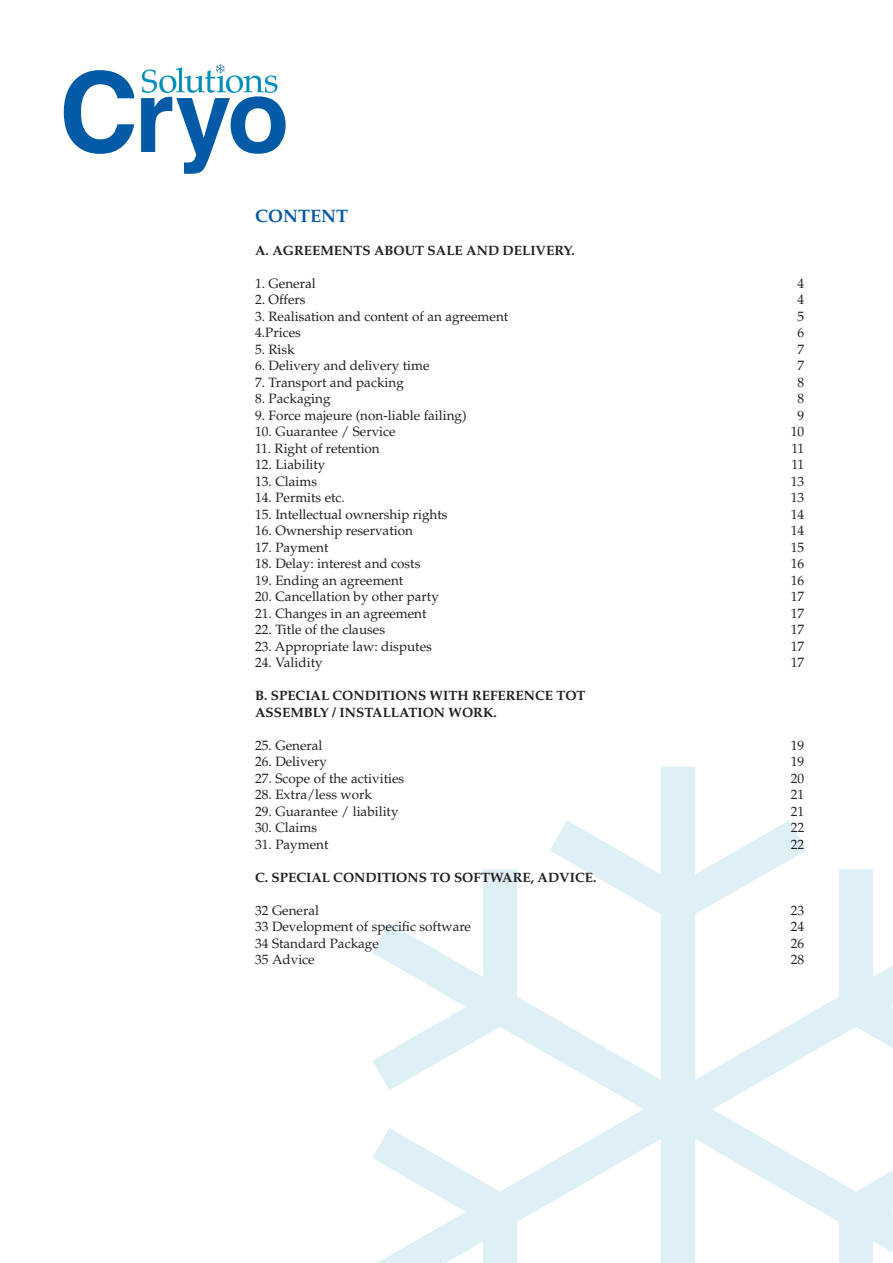
<style>
.page{position:relative;width:893px;height:1263px;background:#fff}
.page>*{position:absolute;margin:0;border:0;box-sizing:border-box;transform-origin:0 0}
.t1{font:700 18px "Palatino";color:#035aa6}
.t2{font:13.5px "Palatino";color:#231f20}
.t3{font:700 13.5px/16.5px "Palatino";color:#231f20}
</style>
<div class="page">
<svg style="left:372px;top:766px;width:521px;height:497px"></svg>
<svg style="left:64px;top:70px;width:70px;height:84px"></svg>
<svg style="left:141px;top:64px;width:145px;height:110px"></svg>
<h1 class="t1" style="left:255px;top:205px;width:94px">CONTENT</h1>
<p class="t3" style="left:255px;top:242px;width:321px">A. AGREEMENTS ABOUT SALE AND DELIVERY.</p>
<p class="t2" style="left:255px;top:275px;width:62px">1. General</p>
<p class="t2" style="left:797px;top:275px;width:8px">4</p>
<p class="t2" style="left:255px;top:292px;width:52px">2. Offers</p>
<p class="t2" style="left:797px;top:292px;width:8px">4</p>
<p class="t2" style="left:255px;top:308px;width:255px">3. Realisation and content of an agreement</p>
<p class="t2" style="left:797px;top:308px;width:8px">5</p>
<p class="t2" style="left:255px;top:325px;width:47px">4.Prices</p>
<p class="t2" style="left:797px;top:325px;width:8px">6</p>
<p class="t2" style="left:255px;top:341px;width:41px">5. Risk</p>
<p class="t2" style="left:797px;top:341px;width:8px">7</p>
<p class="t2" style="left:255px;top:358px;width:176px">6. Delivery and delivery time</p>
<p class="t2" style="left:797px;top:358px;width:8px">7</p>
<p class="t2" style="left:255px;top:374px;width:150px">7. Transport and packing</p>
<p class="t2" style="left:797px;top:374px;width:8px">8</p>
<p class="t2" style="left:255px;top:391px;width:77px">8. Packaging</p>
<p class="t2" style="left:797px;top:391px;width:8px">8</p>
<p class="t2" style="left:255px;top:407px;width:213px">9. Force majeure (non-liable failing)</p>
<p class="t2" style="left:797px;top:407px;width:8px">9</p>
<p class="t2" style="left:255px;top:424px;width:142px">10. Guarantee / Service</p>
<p class="t2" style="left:791px;top:424px;width:15px">10</p>
<p class="t2" style="left:255px;top:440px;width:126px">11. Right of retention</p>
<p class="t2" style="left:791px;top:440px;width:14px">11</p>
<p class="t2" style="left:255px;top:457px;width:72px">12. Liability</p>
<p class="t2" style="left:791px;top:457px;width:14px">11</p>
<p class="t2" style="left:255px;top:473px;width:64px">13. Claims</p>
<p class="t2" style="left:791px;top:473px;width:15px">13</p>
<p class="t2" style="left:255px;top:490px;width:91px">14. Permits etc.</p>
<p class="t2" style="left:791px;top:490px;width:15px">13</p>
<p class="t2" style="left:255px;top:506px;width:194px">15. Intellectual ownership rights</p>
<p class="t2" style="left:791px;top:506px;width:15px">14</p>
<p class="t2" style="left:255px;top:523px;width:159px">16. Ownership reservation</p>
<p class="t2" style="left:791px;top:523px;width:15px">14</p>
<p class="t2" style="left:255px;top:539px;width:75px">17. Payment</p>
<p class="t2" style="left:791px;top:539px;width:15px">15</p>
<p class="t2" style="left:255px;top:556px;width:167px">18. Delay: interest and costs</p>
<p class="t2" style="left:791px;top:556px;width:15px">16</p>
<p class="t2" style="left:255px;top:572px;width:150px">19. Ending an agreement</p>
<p class="t2" style="left:791px;top:572px;width:15px">16</p>
<p class="t2" style="left:255px;top:589px;width:185px">20. Cancellation by other party</p>
<p class="t2" style="left:791px;top:589px;width:15px">17</p>
<p class="t2" style="left:255px;top:605px;width:173px">21. Changes in an agreement</p>
<p class="t2" style="left:791px;top:605px;width:15px">17</p>
<p class="t2" style="left:255px;top:622px;width:131px">22. Title of the clauses</p>
<p class="t2" style="left:791px;top:622px;width:15px">17</p>
<p class="t2" style="left:255px;top:638px;width:178px">23. Appropriate law: disputes</p>
<p class="t2" style="left:791px;top:638px;width:15px">17</p>
<p class="t2" style="left:255px;top:655px;width:69px">24. Validity</p>
<p class="t2" style="left:791px;top:655px;width:15px">17</p>
<p class="t3" style="left:255px;top:687px;width:332px">B. SPECIAL CONDITIONS WITH REFERENCE TOT<br>ASSEMBLY / INSTALLATION WORK.</p>
<p class="t2" style="left:255px;top:737px;width:69px">25. General</p>
<p class="t2" style="left:791px;top:737px;width:15px">19</p>
<p class="t2" style="left:255px;top:754px;width:73px">26. Delivery</p>
<p class="t2" style="left:791px;top:754px;width:15px">19</p>
<p class="t2" style="left:255px;top:770px;width:151px">27. Scope of the activities</p>
<p class="t2" style="left:791px;top:770px;width:15px">20</p>
<p class="t2" style="left:255px;top:787px;width:118px">28. Extra/less work</p>
<p class="t2" style="left:791px;top:787px;width:15px">21</p>
<p class="t2" style="left:255px;top:803px;width:145px">29. Guarantee / liability</p>
<p class="t2" style="left:791px;top:803px;width:15px">21</p>
<p class="t2" style="left:255px;top:820px;width:64px">30. Claims</p>
<p class="t2" style="left:791px;top:820px;width:15px">22</p>
<p class="t2" style="left:255px;top:836px;width:75px">31. Payment</p>
<p class="t2" style="left:791px;top:836px;width:15px">22</p>
<p class="t3" style="left:255px;top:869px;width:343px">C. SPECIAL CONDITIONS TO SOFTWARE, ADVICE.</p>
<p class="t2" style="left:255px;top:902px;width:65px">32 General</p>
<p class="t2" style="left:791px;top:902px;width:15px">23</p>
<p class="t2" style="left:255px;top:919px;width:217px">33 Development of specific software</p>
<p class="t2" style="left:791px;top:919px;width:15px">24</p>
<p class="t2" style="left:255px;top:935px;width:125px">34 Standard Package</p>
<p class="t2" style="left:791px;top:935px;width:15px">26</p>
<p class="t2" style="left:255px;top:952px;width:61px">35 Advice</p>
<p class="t2" style="left:791px;top:952px;width:15px">28</p>
</div>
